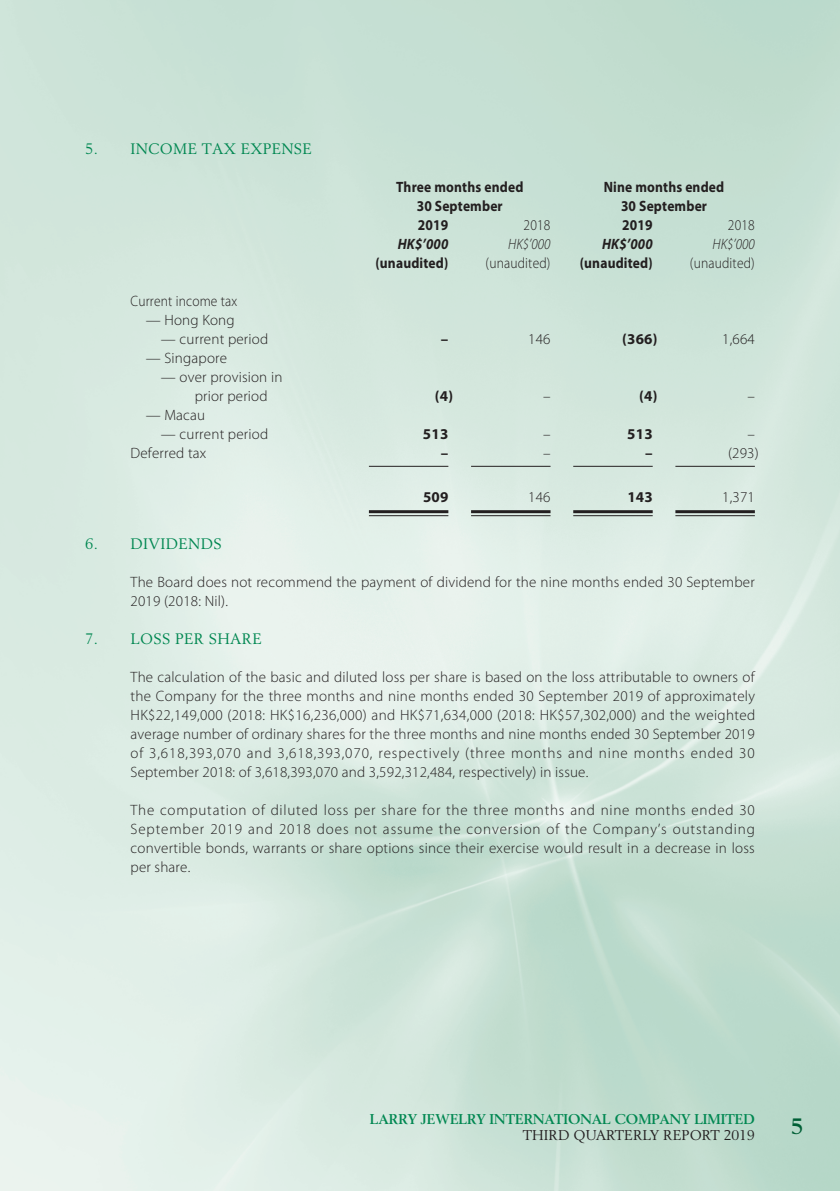
<style>
.page{position:relative;width:840px;height:1191px;background:#fff}
.page>*{position:absolute;margin:0;border:0;box-sizing:border-box;transform-origin:0 0}
.t1{font:700 22px "Berling LT Std";color:#005f36}
.t2{font:300 15px/19px "Myriad Pro";letter-spacing:.015em;color:#231f20}
.t3{font:700 15px/19px "Myriad Pro";letter-spacing:.01em;color:#231f20;text-align:center;scale:.9 1}
.t4{font:300 15px "Myriad Pro";letter-spacing:.015em;color:#231f20;scale:.9 1}
.t5{font:15px "Berling LT Std";letter-spacing:.015em;color:#008751}
.t6{font:700 15px "Myriad Pro";letter-spacing:.01em;color:#231f20}
.t7{font:italic 700 15px "Myriad Pro";letter-spacing:.01em;color:#231f20;scale:.9 1}
.t8{font:italic 300 15px "Myriad Pro";letter-spacing:.01em;color:#231f20;scale:.9 1}
.t9{font:700 14px "Berling LT Std";color:#008751}
.t10{font:14px "Berling LT Std";color:#231f20}
</style>
<div class="page">
<img style="left:0;top:0;width:839px;height:1191px">
<hr style="left:368px;top:466px;width:80px;height:1px;background:#231f20">
<hr style="left:471px;top:466px;width:79px;height:1px;background:#231f20">
<hr style="left:573px;top:466px;width:79px;height:1px;background:#231f20">
<hr style="left:675px;top:466px;width:79px;height:1px;background:#231f20">
<hr style="left:368px;top:510px;width:80px;height:3px;background:#231f20">
<hr style="left:368px;top:515px;width:80px;height:1px;background:#231f20">
<hr style="left:471px;top:510px;width:79px;height:3px;background:#231f20">
<hr style="left:471px;top:515px;width:79px;height:1px;background:#231f20">
<hr style="left:573px;top:510px;width:79px;height:3px;background:#231f20">
<hr style="left:573px;top:515px;width:79px;height:1px;background:#231f20">
<hr style="left:675px;top:510px;width:79px;height:3px;background:#231f20">
<hr style="left:675px;top:515px;width:79px;height:1px;background:#231f20">
<p class="t5" style="left:85px;top:140px;width:228px">5. INCOME TAX EXPENSE</p>
<p class="t3" style="left:396px;top:177px;width:143px">Three months ended<br>30 September</p>
<p class="t3" style="left:603px;top:177px;width:135px">Nine months ended<br>30 September</p>
<p class="t3" style="left:417px;top:215px;width:35px">2019</p>
<p class="t4" style="left:523px;top:216px;width:31px">2018</p>
<p class="t3" style="left:621px;top:215px;width:35px">2019</p>
<p class="t4" style="left:727px;top:216px;width:31px">2018</p>
<p class="t7" style="left:397px;top:234px;width:58px">HK$’000</p>
<p class="t8" style="left:507px;top:235px;width:49px">HK$’000</p>
<p class="t7" style="left:601px;top:234px;width:58px">HK$’000</p>
<p class="t8" style="left:712px;top:235px;width:49px">HK$’000</p>
<p class="t3" style="left:375px;top:253px;width:82px">(unaudited)</p>
<p class="t4" style="left:485px;top:254px;width:74px">(unaudited)</p>
<p class="t3" style="left:579px;top:253px;width:82px">(unaudited)</p>
<p class="t4" style="left:689px;top:254px;width:74px">(unaudited)</p>
<p class="t4" style="left:130px;top:292px;width:120px">Current income tax</p>
<p class="t2" style="left:146px;top:311px;width:90px">— Hong Kong</p>
<p class="t2" style="left:161px;top:330px;width:109px">— current period</p>
<p class="t6" style="left:440px;top:329px;width:9px">–</p>
<p class="t2" style="left:528px;top:330px;width:24px">146</p>
<p class="t6" style="left:622px;top:329px;width:37px">(366)</p>
<p class="t2" style="left:721px;top:330px;width:34px">1,664</p>
<p class="t2" style="left:146px;top:349px;width:83px">— Singapore</p>
<p class="t2" style="left:194px;top:368px;width:89px;text-indent:-34px">— over provision in prior period</p>
<p class="t6" style="left:434px;top:386px;width:20px">(4)</p>
<p class="t2" style="left:542px;top:387px;width:9px">–</p>
<p class="t6" style="left:639px;top:386px;width:20px">(4)</p>
<p class="t2" style="left:746px;top:387px;width:9px">–</p>
<p class="t2" style="left:146px;top:406px;width:61px">— Macau</p>
<p class="t2" style="left:161px;top:425px;width:109px">— current period</p>
<p class="t6" style="left:422px;top:424px;width:27px">513</p>
<p class="t2" style="left:542px;top:425px;width:9px">–</p>
<p class="t6" style="left:627px;top:424px;width:27px">513</p>
<p class="t2" style="left:746px;top:425px;width:9px">–</p>
<p class="t2" style="left:130px;top:444px;width:77px">Deferred tax</p>
<p class="t6" style="left:440px;top:443px;width:9px">–</p>
<p class="t2" style="left:542px;top:444px;width:9px">–</p>
<p class="t6" style="left:644px;top:443px;width:9px">–</p>
<p class="t2" style="left:727px;top:444px;width:32px">(293)</p>
<p class="t6" style="left:423px;top:487px;width:27px">509</p>
<p class="t2" style="left:528px;top:488px;width:24px">146</p>
<p class="t6" style="left:627px;top:487px;width:27px">143</p>
<p class="t2" style="left:721px;top:488px;width:34px">1,371</p>
<p class="t5" style="left:85px;top:535px;width:138px">6. DIVIDENDS</p>
<p class="t2" style="left:130px;top:572px;width:625px">The Board does not recommend the payment of dividend for the nine months ended 30 September<br>2019 (2018: Nil).</p>
<p class="t5" style="left:85px;top:630px;width:178px">7. LOSS PER SHARE</p>
<p class="t2" style="left:130px;top:667px;width:625px;text-align:justify">The calculation of the basic and diluted loss per share is based on the loss attributable to owners of the Company for the three months and nine months ended 30 September 2019 of approximately HK$22,149,000 (2018: HK$16,236,000) and HK$71,634,000 (2018: HK$57,302,000) and the weighted average number of ordinary shares for the three months and nine months ended 30 September 2019 of 3,618,393,070 and 3,618,393,070, respectively (three months and nine months ended 30<br>September 2018: of 3,618,393,070 and 3,592,312,484, respectively) in issue.</p>
<p class="t2" style="left:130px;top:800px;width:625px;text-align:justify">The computation of diluted loss per share for the three months and nine months ended 30<br>September 2019 and 2018 does not assume the conversion of the Company’s outstanding convertible bonds, warrants or share options since their exercise would result in a decrease in loss per share.</p>
<p class="t9" style="left:369px;top:1110px;width:386px">LARRY JEWELRY INTERNATIONAL COMPANY LIMITED</p>
<p class="t10" style="left:522px;top:1126px;width:233px">THIRD QUARTERLY REPORT 2019</p>
<h1 class="t1" style="left:790px;top:1113px;width:14px">5</h1>
</div>
